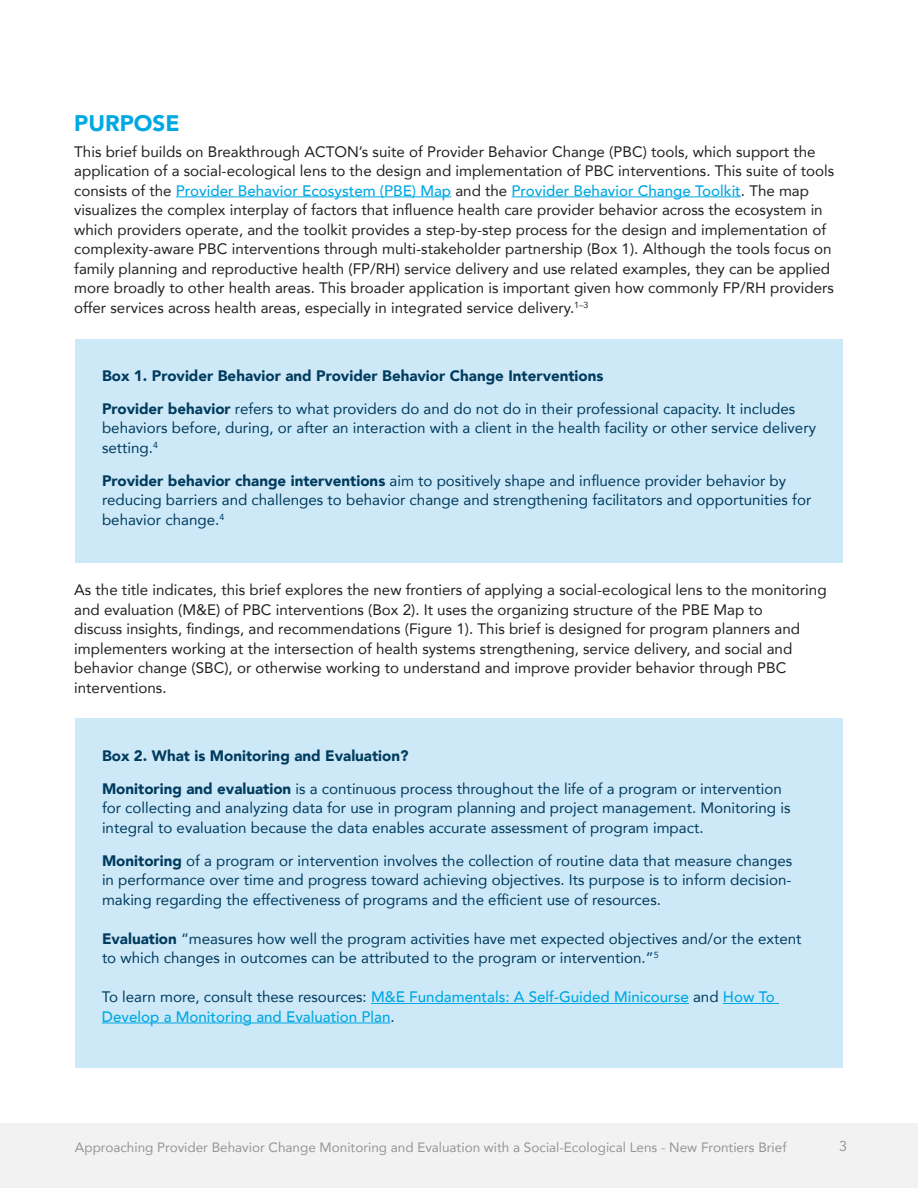
<style>
.page{position:relative;width:918px;height:1188px;background:#fff}
.page>*{position:absolute;margin:0;border:0;box-sizing:border-box;transform-origin:0 0}
.t1{font:900 22.5px "Avenir";color:#00a8e2}
.t2{font:15.15px/19.5px "Avenir";color:#231f20}
.t3{font:15.15px/19.5px "Avenir";color:#003a5d}
.t4{font:900 15.15px/33px "Avenir";color:#003a5d}
.t5{font:500 15.15px/19.5px "Avenir";color:#00a8e2}
.t6{font:14.25px "Avenir";color:#939598}
.t7{font:13.5px "Avenir";color:#939598}
.s1{font-weight:500;color:#00a8e2}
.s2{font-weight:400}
.s3{font-weight:900}
.s4{font-weight:400;color:#003a5d}
</style>
<div class="page">
<div style="left:0;top:1123px;width:918px;height:65px;background:#f2f2f2"></div>
<hr style="left:176px;top:197px;width:275px;height:1px;background:#00a8e2">
<hr style="left:512px;top:197px;width:229px;height:1px;background:#00a8e2">
<div style="left:75px;top:339px;width:768px;height:224px;background:#cde9f8"></div>
<div style="left:75px;top:719px;width:768px;height:349px;background:#cde9f8"></div>
<hr style="left:371px;top:1003px;width:318px;height:1px;background:#00a8e2">
<hr style="left:723px;top:1003px;width:56px;height:1px;background:#00a8e2">
<hr style="left:102px;top:1023px;width:288px;height:1px;background:#00a8e2">
<h1 class="t1" style="left:74px;top:103px;width:107px">PURPOSE</h1>
<p class="t2" style="left:74px;top:141px;width:761px">This brief builds on Breakthrough ACTON’s suite of Provider Behavior Change (PBC) tools, which support the application of a social-ecological lens to the design and implementation of PBC interventions. This suite of tools consists of the <span class="s1">Provider Behavior Ecosystem (PBE) Map</span> and the <span class="s1">Provider Behavior Change Toolkit</span>. The map visualizes the complex interplay of factors that influence health care provider behavior across the ecosystem in which providers operate, and the toolkit provides a step-by-step process for the design and implementation of complexity-aware PBC interventions through multi-stakeholder partnership (Box 1). Although the tools focus on family planning and reproductive health (FP/RH) service delivery and use related examples, they can be applied more broadly to other health areas. This broader application is important given how commonly FP/RH providers offer services across health areas, especially in integrated service delivery.<sup>1–3</sup></p>
<p class="t4" style="left:102px;top:359px;width:695px">Box 1. Provider Behavior and Provider Behavior Change Interventions<br>Provider behavior <span class="s2">refers to what providers do and do not do in their professional capacity. It includes</span></p>
<p class="t3" style="left:102px;top:418px;width:715px">behaviors before, during, or after an interaction with a client in the health facility or other service delivery setting.<sup>4</sup></p>
<p class="t3" style="left:102px;top:471px;width:711px"><span class="s3">Provider behavior change interventions</span> aim to positively shape and influence provider behavior by reducing barriers and challenges to behavior change and strengthening facilitators and opportunities for behavior change.<sup>4</sup></p>
<p class="t2" style="left:74px;top:580px;width:754px">As the title indicates, this brief explores the new frontiers of applying a social-ecological lens to the monitoring and evaluation (M&amp;E) of PBC interventions (Box 2). It uses the organizing structure of the PBE Map to<br>discuss insights, findings, and recommendations (Figure 1). This brief is designed for program planners and implementers working at the intersection of health systems strengthening, service delivery, and social and behavior change (SBC), or otherwise working to understand and improve provider behavior through PBC interventions.</p>
<p class="t3" style="left:102px;top:739px;width:681px;line-height:33px"><span class="s3">Box 2. What is Monitoring and Evaluation?<br>Monitoring and evaluation</span> is a continuous process throughout the life of a program or intervention</p>
<p class="t3" style="left:102px;top:798px;width:690px">for collecting and analyzing data for use in program planning and project management. Monitoring is integral to evaluation because the data enables accurate assessment of program impact.</p>
<p class="t3" style="left:102px;top:850px;width:692px;text-align:justify"><span class="s3">Monitoring</span> of a program or intervention involves the collection of routine data that measure changes in performance over time and progress toward achieving objectives. Its purpose is to inform decision&shy;making regarding the effectiveness of programs and the efficient use of resources.</p>
<p class="t3" style="left:102px;top:928px;width:701px"><span class="s3">Evaluation</span> “measures how well the program activities have met expected objectives and/or the extent to which changes in outcomes can be attributed to the program or intervention.”<sup>5</sup></p>
<p class="t5" style="left:102px;top:987px;width:674px"><span class="s4">To learn more, consult these resources:</span> M&amp;E Fundamentals: A Self-Guided Minicourse <span class="s4">and</span> How To<br>Develop a Monitoring and Evaluation Plan<span class="s4">.</span></p>
<p class="t7" style="left:75px;top:1136px;width:713px">Approaching Provider Behavior Change Monitoring and Evaluation with a Social-Ecological Lens - New Frontiers Brief</p>
<p class="t6" style="left:839px;top:1134px;width:9px">3</p>
</div>
